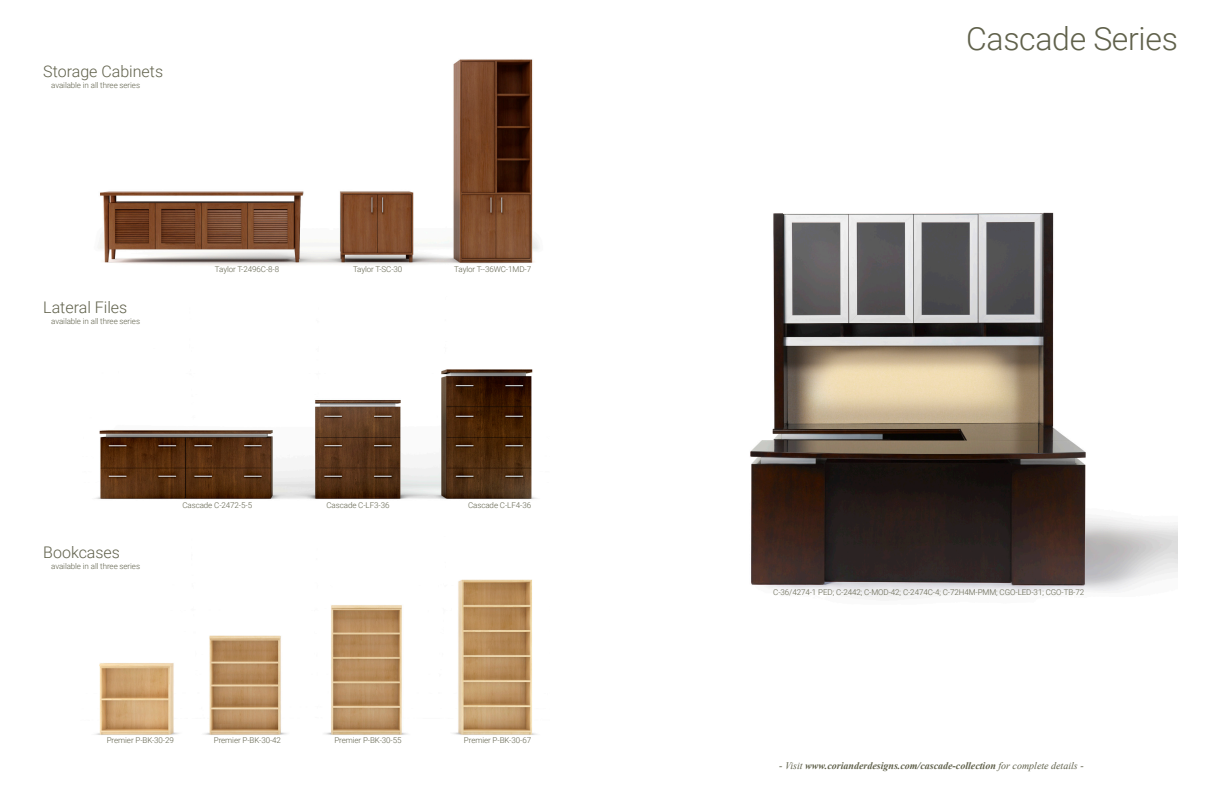
<style>
.page{position:relative;width:1224px;height:792px;background:#fff}
.page>*{position:absolute;margin:0;border:0;box-sizing:border-box;transform-origin:0 0}
.t1{font:300 32px "Roboto";letter-spacing:-.01em;color:#60614b}
.t2{font:300 16px "Roboto";color:#60614b}
.t3{font:italic 700 10px "Times New Roman";color:#60614b}
.t4{font:300 8px "Roboto";letter-spacing:-.01em;color:#60614b}
.s1{font-weight:400}
</style>
<div class="page">
<img style="left:95px;top:369px;width:442px;height:130px">
<img style="left:98px;top:59px;width:441px;height:206px">
<img style="left:95px;top:579px;width:442px;height:156px">
<img style="left:750px;top:212px;width:428px;height:386px">
<p class="t2" style="left:43px;top:60px;width:121px">Storage Cabinets</p>
<p class="t4" style="left:51px;top:80px;width:90px">available in all three series</p>
<p class="t2" style="left:43px;top:296px;width:86px">Lateral Files</p>
<p class="t4" style="left:51px;top:315px;width:90px">available in all three series</p>
<p class="t4" style="left:215px;top:264px;width:66px">Taylor T-2496C-8-8</p>
<p class="t4" style="left:353px;top:264px;width:51px">Taylor T-SC-30</p>
<p class="t4" style="left:454px;top:264px;width:78px">Taylor T--36WC-1MD-7</p>
<p class="t2" style="left:43px;top:541px;width:78px">Bookcases</p>
<p class="t4" style="left:51px;top:560px;width:90px">available in all three series</p>
<p class="t4" style="left:182px;top:499px;width:71px">Cascade C-2472-5-5</p>
<p class="t4" style="left:327px;top:499px;width:65px">Cascade C-LF3-36</p>
<p class="t4" style="left:468px;top:499px;width:65px">Cascade C-LF4-36</p>
<p class="t4" style="left:107px;top:735px;width:69px">Premier P-BK-30-29</p>
<p class="t4" style="left:214px;top:735px;width:69px">Premier P-BK-30-42</p>
<p class="t4" style="left:334px;top:735px;width:69px">Premier P-BK-30-55</p>
<p class="t4" style="left:464px;top:735px;width:69px">Premier P-BK-30-67</p>
<p class="t1" style="left:966px;top:16px;width:213px">Cascade Series</p>
<p class="t4" style="left:773px;top:587px;width:313px">C-36/4274-1 PED; C-2442; C-MOD-42; C-2474C-4; C-72H4M-PMM; CGO-LED-31; CGO-TB-72</p>
<p class="t3" style="left:779px;top:759px;width:306px"><span class="s1">- Visit</span> www.corianderdesigns.com/cascade-collection <span class="s1">for complete details -</span></p>
</div>
